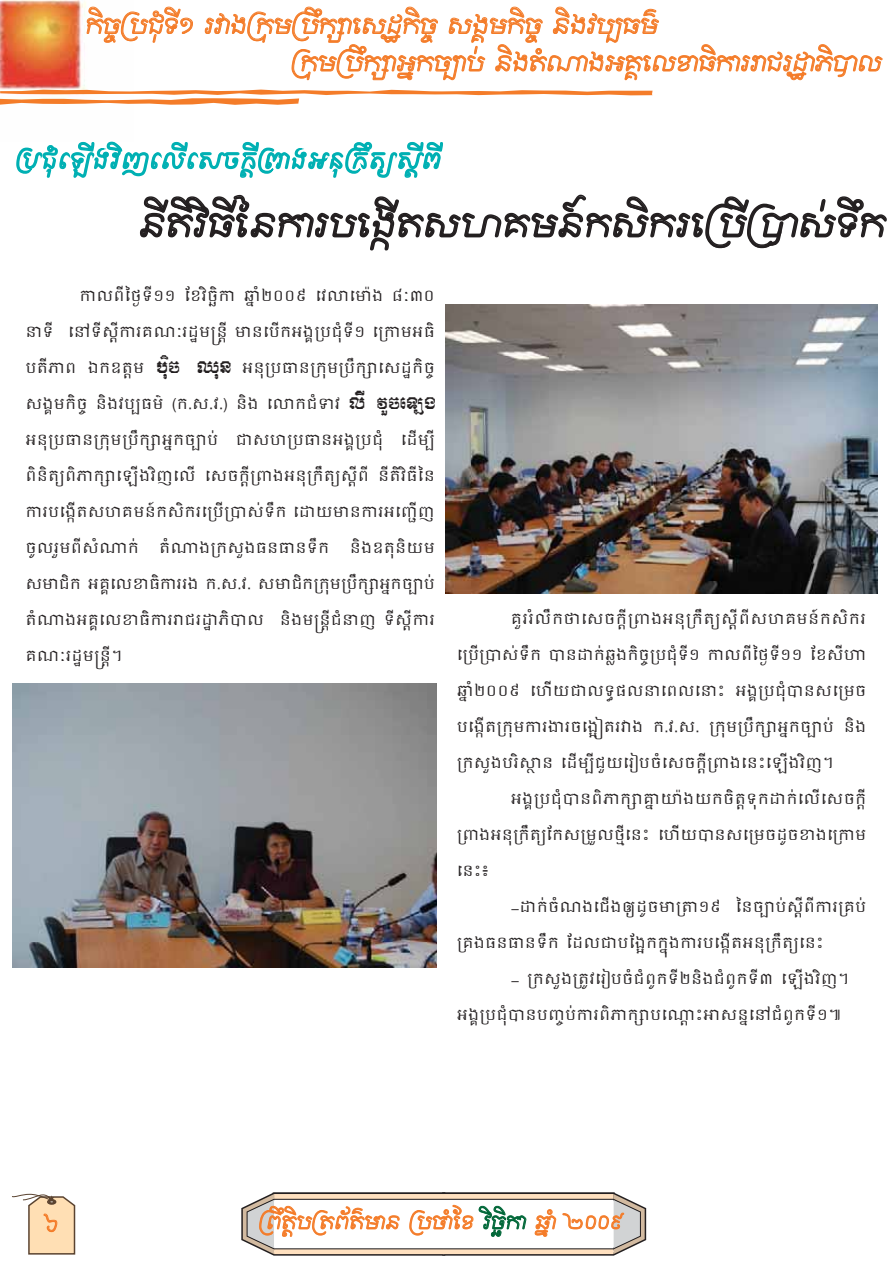
<style>
.page{position:relative;width:893px;height:1263px;background:#fff}
.page>*{position:absolute;margin:0;border:0;box-sizing:border-box;transform-origin:0 0}
.t1{font:31.5px "Wat Phnom T2";color:#231f20}
.t2{font:21px "Wat Phnom T2";letter-spacing:-.01em;color:#f47c29}
.t3{font:21px "Wat Phnom T1";color:#00b0b3}
.t4{font:18px "Wat Phnom T2";color:#f47c29}
.t5{font:15px "Wat Phnom T3";color:#231f20}
.s1{font-family:"Limon R5";font-size:30px}
.s2{color:#006738}
</style>
<div class="page">
<svg style="left:241px;top:1192px;width:406px;height:64px"></svg>
<svg style="left:12px;top:1193px;width:64px;height:62px"></svg>
<img style="left:12px;top:683px;width:424px;height:284px">
<img style="left:446px;top:304px;width:432px;height:289px">
<img style="left:0;top:0;width:86px;height:6px">
<svg style="left:0;top:6px;width:883px;height:99px"></svg>
<svg style="left:16px;top:141px;width:871px;height:110px"></svg>
<h2 class="t2" style="left:85px;top:14px;width:441px">KCI RBCTMU 1 RVAGRKMRBKSAESDKÆ CI S GMK</h2>
<h2 class="t2" style="left:179px;top:14px;width:17px">I</h2>
<h2 class="t2" style="left:319px;top:14px;width:18px">W</h2>
<h2 class="t2" style="left:488px;top:14px;width:185px">Á CI N© GVB,FM’</h2>
<h2 class="t2" style="left:570px;top:14px;width:15px">I</h2>
<h2 class="t2" style="left:120px;top:14px;width:17px">©</h2>
<h2 class="t2" style="left:273px;top:14px;width:12px">U</h2>
<h2 class="t2" style="left:437px;top:14px;width:17px">©</h2>
<h2 class="t2" style="left:363px;top:51px;width:18px">W</h2>
<h2 class="t2" style="left:512px;top:51px;width:372px">I NAGGKELXAFKARRACRDAPÆ )AL</h2>
<h2 class="t2" style="left:716px;top:51px;width:15px">I</h2>
<h2 class="t2" style="left:832px;top:51px;width:15px">I</h2>
<h2 class="t2" style="left:291px;top:51px;width:267px">RKMRBKSAGKC,AB N; GTM</h2>
<h2 class="t2" style="left:416px;top:51px;width:19px">Ñ</h2>
<h2 class="t2" style="left:642px;top:51px;width:18px">Á</h2>
<h2 class="t2" style="left:318px;top:51px;width:12px">U</h2>
<h2 class="t3" style="left:15px;top:149px;width:442px">RBCMUELIGVIJELIESCKÞIRBAGGNURKWTÜSÞIBI</h2>
<h1 class="t1" style="left:138px;top:207px;width:749px">NITIVIFIÉNKARBEGÁITSHKMN_KSIKRERBIR)AS;TWK</h1>
<p class="t5" style="left:80px;top:287px;width:357px">KALBIÉF¶TI11 EXVICÄIKA QÑAM2009 EVLAEMA:G 8³30</p>
<p class="t5" style="left:25px;top:323px;width:419px">NATI ENATISÞIKARKN³RDÆM®NÞIMANEBIKGGÁRBCMUTI1 ERKAMGFI</p>
<p class="t5" style="left:25px;top:359px;width:420px">BTIPAB ÉK]TÞM <span class="s1">biuc Qun</span> GNURBFANRKUMRBWKSAESDÆKIC©</p>
<p class="t5" style="left:26px;top:395px;width:411px">SGÁMKIC©NIGVB,FM’¬K&gt;S&gt;V&gt;¦ NIG ELAKCMTAV <span class="s1">lI vYceLg</span></p>
<p class="t5" style="left:25px;top:431px;width:419px">GNURBFANRKUMRBWKSAGÑKC,AB; CASHRBFANGGÁRBCMU EDIM,I</p>
<p class="t5" style="left:25px;top:467px;width:411px">BINITÜBIPAKSAELIGVIJELIESCKÞIRBAGGNURKWTÜSÞIBI NITIVIFIÉN</p>
<p class="t5" style="left:25px;top:503px;width:411px">KARBEGÁITSHKMN_KSIKRERBIR)AS;TWK EDAYMANKARGEBA¢IJ</p>
<p class="t5" style="left:25px;top:539px;width:306px">CULRYMBISMNAK; TMNAGRKSYGFNFANTWK</p>
<p class="t5" style="left:350px;top:539px;width:87px">NIG]TUNIYM</p>
<p class="t5" style="left:25px;top:575px;width:417px">SMACK GKELXAFKARRG K&gt;S&gt;V&gt; SMACKRKMRBKSAGKC,AB;</p>
<p class="t5" style="left:358px;top:575px;width:10px">W</p>
<p class="t5" style="left:70px;top:575px;width:10px">I</p>
<p class="t5" style="left:160px;top:575px;width:10px">I</p>
<p class="t5" style="left:302px;top:575px;width:10px">I</p>
<p class="t5" style="left:391px;top:575px;width:10px">Ñ</p>
<p class="t5" style="left:25px;top:611px;width:411px">TMNAGGKÁELXAFIKARRACRDÆAPI)AL NIGM®NÞICMNAJ TISÞIKAR</p>
<p class="t5" style="left:25px;top:647px;width:99px">KN³RDÆM®NÞI.</p>
<p class="t5" style="left:110px;top:575px;width:10px">Á</p>
<p class="t5" style="left:330px;top:575px;width:5px">U</p>
<p class="t5" style="left:511px;top:610px;width:357px">KYRRMLWKFAESCKÞIRBAGGNURKWTÜSÞIBISHKMN_KSIKR</p>
<p class="t5" style="left:457px;top:646px;width:183px">ERBR)AST; K )ANDAKQ; GK</p>
<p class="t5" style="left:689px;top:646px;width:10px">I</p>
<p class="t5" style="left:780px;top:646px;width:10px">I</p>
<p class="t5" style="left:844px;top:646px;width:10px">I</p>
<p class="t5" style="left:457px;top:682px;width:411px">QÑAM2009 EHIYCALT§PLNAEBLENAH GGÁRBCMU)ANSERMC</p>
<p class="t5" style="left:457px;top:718px;width:411px">BEGÁITRKUMKARGARCEG¥ÓTRVAG K&gt;V&gt;S&gt; RKUMRBWKSAGÑKC,AB; NIG</p>
<p class="t5" style="left:457px;top:754px;width:379px">RKSYGBRISßAN EDIM,ICYYEROBCMESCKÞIRBAGENHELIGVIJ.</p>
<p class="t5" style="left:511px;top:790px;width:366px">GGÁRBCMU)ANBIPAKSAKÑAYA:GYKCITÞTUKDAK;ELIESCKÞI</p>
<p class="t5" style="left:457px;top:826px;width:411px">RBAGGNRKU TÜEKSRMLFENH EHY)ANSERMCDCXAGERKAM</p>
<p class="t5" style="left:479px;top:646px;width:10px">I</p>
<p class="t5" style="left:530px;top:646px;width:10px">W</p>
<p class="t5" style="left:616px;top:646px;width:252px">Ø CI RBCTUM 1 KALBÉFI T¶ 11 EXSHA</p>
<p class="t5" style="left:650px;top:646px;width:10px">©</p>
<p class="t5" style="left:625px;top:826px;width:10px">IΜ</p>
<p class="t5" style="left:680px;top:826px;width:10px">I</p>
<p class="t5" style="left:530px;top:826px;width:10px">W</p>
<p class="t5" style="left:597px;top:826px;width:9px">Y</p>
<p class="t5" style="left:788px;top:826px;width:9px">U</p>
<p class="t5" style="left:457px;top:862px;width:34px">ENH&amp;</p>
<p class="t5" style="left:511px;top:898px;width:363px">-DAK;CMNGECIG[DUCMARTA19 ÉNC,AB;SÞIBIKARRKB;</p>
<p class="t5" style="left:457px;top:934px;width:369px">RKGFNFANTWK EDLCABEG¥KKÑÚGKARBEGÁITGNURKWTÜENH</p>
<p class="t5" style="left:511px;top:970px;width:340px">- RKSYGRTUVEROBCMCMBUKTI2NIGCMBUKTI3 ELIGVIJ.</p>
<p class="t5" style="left:457px;top:1006px;width:386px">GGÁRBCMU)ANBBA©B;KARBIPAKSABENÞAHGASNÑENACMBUKTI1(</p>
<p class="t4" style="left:45px;top:1215px;width:15px">6</p>
<p class="t4" style="left:259px;top:1212px;width:365px">RBWTÞIBRTB½T’MAN RBCAMEX <span class="s2">VICÄIKA</span> QÑAM2009</p>
</div>
